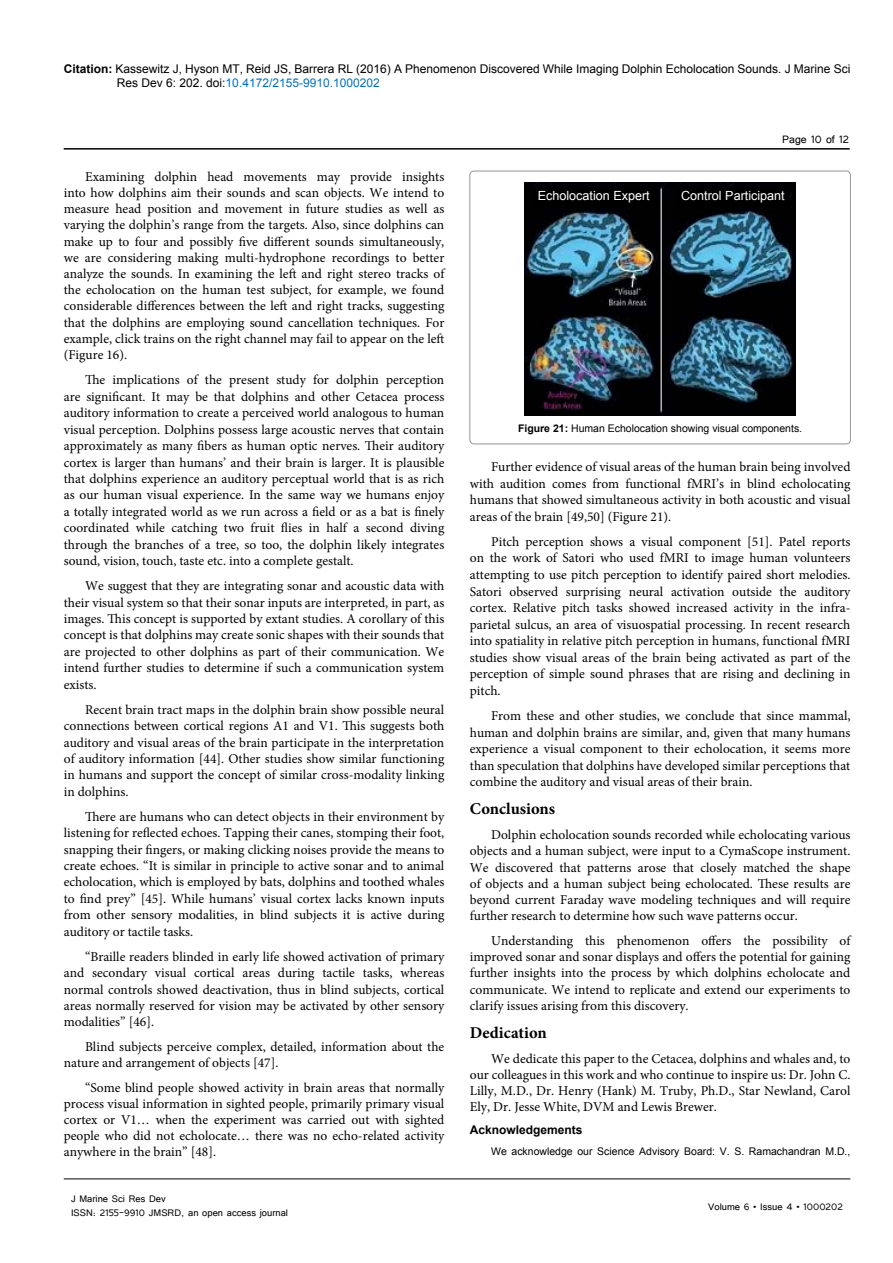
<style>
.page{position:relative;width:893px;height:1263px;background:#fff}
.page>*{position:absolute;margin:0;border:0;box-sizing:border-box;transform-origin:0 0}
.t1{font:700 16.5px "Minion Pro";color:#000}
.t2{font:13.5px/16.5px "Minion Pro";color:#000;text-align:justify}
.t3{font:13.5px "Tunga";color:#000}
.t4{font:12.6px "Arial";color:#fff}
.t5{font:12px/14.4px "Arial";color:#000}
.t6{font:12px/14.4px "Tunga";color:#000}
.t7{font:700 12px "Arial";color:#000}
.t8{font:10.5px "Arial";color:#000}
.s1{font-weight:700}
.s2{color:#0072bc}
</style>
<div class="page">
<hr style="left:64px;top:148px;width:786px;height:2px;background:#000">
<hr style="left:64px;top:1179px;width:786px;height:1px;background:#000">
<div style="left:470px;top:171px;width:380px;height:273px;border:1px solid #939598;border-radius:4px"></div>
<img style="left:525px;top:183px;width:270px;height:233px">
<div style="left:676px;top:187px;width:112px;height:19px;background:#000001"></div>
<div style="left:534px;top:187px;width:122px;height:21px;background:#000001"></div>
<p class="t5" style="left:117px;top:61px;width:735px;text-indent:-53px"><span class="s1">Citation:</span> Kassewitz J, Hyson MT, Reid JS, Barrera RL (2016) A Phenomenon Discovered While Imaging Dolphin Echolocation Sounds. J Marine Sci<br>Res Dev 6: 202. doi:<span class="s2">10.4172/2155-9910.1000202</span></p>
<p class="t2" style="left:64px;top:168px;width:382px;text-indent:21px">Examining dolphin head movements may provide insights into how dolphins aim their sounds and scan objects. We intend to measure head position and movement in future studies as well as varying the dolphin’s range from the targets. Also, since dolphins can make up to four and possibly five different sounds simultaneously, we are considering making multi-hydrophone recordings to better analyze the sounds. In examining the left and right stereo tracks of the echolocation on the human test subject, for example, we found considerable differences between the left and right tracks, suggesting that the dolphins are employing sound cancellation techniques. For example, click trains on the right channel may fail to appear on the left (Figure 16).</p>
<p class="t2" style="left:64px;top:372px;width:382px;text-indent:21px">The implications of the present study for dolphin perception are significant. It may be that dolphins and other Cetacea process auditory information to create a perceived world analogous to human visual perception. Dolphins possess large acoustic nerves that contain approximately as many fibers as human optic nerves. Their auditory cortex is larger than humans’ and their brain is larger. It is plausible that dolphins experience an auditory perceptual world that is as rich as our human visual experience. In the same way we humans enjoy a totally integrated world as we run across a field or as a bat is finely coordinated while catching two fruit flies in half a second diving through the branches of a tree, so too, the dolphin likely integrates sound, vision, touch, taste etc. into a complete gestalt.</p>
<p class="t2" style="left:64px;top:578px;width:382px;text-indent:21px">We suggest that they are integrating sonar and acoustic data with their visual system so that their sonar inputs are interpreted, in part, as images. This concept is supported by extant studies. A corollary of this concept is that dolphins may create sonic shapes with their sounds that are projected to other dolphins as part of their communication. We intend further studies to determine if such a communication system exists.</p>
<p class="t2" style="left:64px;top:701px;width:382px;text-indent:21px">Recent brain tract maps in the dolphin brain show possible neural connections between cortical regions A1 and V1. This suggests both auditory and visual areas of the brain participate in the interpretation of auditory information [44]. Other studies show similar functioning in humans and support the concept of similar cross-modality linking in dolphins.</p>
<p class="t2" style="left:64px;top:808px;width:382px;text-indent:21px">There are humans who can detect objects in their environment by listening for reflected echoes. Tapping their canes, stomping their foot, snapping their fingers, or making clicking noises provide the means to create echoes. “It is similar in principle to active sonar and to animal echolocation, which is employed by bats, dolphins and toothed whales to find prey” [45]. While humans’ visual cortex lacks known inputs from other sensory modalities, in blind subjects it is active during auditory or tactile tasks.</p>
<p class="t2" style="left:64px;top:948px;width:382px;text-indent:21px">“Braille readers blinded in early life showed activation of primary and secondary visual cortical areas during tactile tasks, whereas normal controls showed deactivation, thus in blind subjects, cortical areas normally reserved for vision may be activated by other sensory modalities” [46].</p>
<p class="t2" style="left:64px;top:1038px;width:382px;text-indent:21px">Blind subjects perceive complex, detailed, information about the nature and arrangement of objects [47].</p>
<p class="t2" style="left:64px;top:1079px;width:382px;text-indent:21px">“Some blind people showed activity in brain areas that normally process visual information in sighted people, primarily primary visual cortex or V1… when the experiment was carried out with sighted people who did not echolocate… there was no echo-related activity anywhere in the brain” [48].</p>
<p class="t6" style="left:71px;top:1190px;width:218px">J Marine Sci Res Dev<br>ISSN: 2155-9910 JMSRD, an open access journal</p>
<p class="t3" style="left:782px;top:131px;width:68px">Page 10 of 12</p>
<p class="t4" style="left:538px;top:188px;width:114px">Echolocation Expert</p>
<p class="t4" style="left:681px;top:188px;width:105px">Control Participant</p>
<p class="t8" style="left:518px;top:421px;width:286px"><span class="s1">Figure 21:</span> Human Echolocation showing visual components.</p>
<p class="t2" style="left:470px;top:458px;width:382px;text-indent:21px">Further evidence of visual areas of the human brain being involved with audition comes from functional fMRI’s in blind echolocating humans that showed simultaneous activity in both acoustic and visual areas of the brain [49,50] (Figure 21).</p>
<p class="t2" style="left:470px;top:533px;width:382px;text-indent:21px">Pitch perception shows a visual component [51]. Patel reports on the work of Satori who used fMRI to image human volunteers attempting to use pitch perception to identify paired short melodies.<br>Satori observed surprising neural activation outside the auditory cortex. Relative pitch tasks showed increased activity in the infra&shy;parietal sulcus, an area of visuospatial processing. In recent research into spatiality in relative pitch perception in humans, functional fMRI studies show visual areas of the brain being activated as part of the perception of simple sound phrases that are rising and declining in pitch.</p>
<p class="t2" style="left:470px;top:707px;width:382px;text-indent:21px">From these and other studies, we conclude that since mammal, human and dolphin brains are similar, and, given that many humans experience a visual component to their echolocation, it seems more than speculation that dolphins have developed similar perceptions that combine the auditory and visual areas of their brain.</p>
<p class="t1" style="left:470px;top:797px;width:87px">Conclusions</p>
<p class="t2" style="left:470px;top:827px;width:382px;text-indent:21px">Dolphin echolocation sounds recorded while echolocating various objects and a human subject, were input to a CymaScope instrument.<br>We discovered that patterns arose that closely matched the shape of objects and a human subject being echolocated. These results are beyond current Faraday wave modeling techniques and will require further research to determine how such wave patterns occur.</p>
<p class="t2" style="left:470px;top:932px;width:382px;text-indent:21px">Understanding this phenomenon offers the possibility of improved sonar and sonar displays and offers the potential for gaining further insights into the process by which dolphins echolocate and communicate. We intend to replicate and extend our experiments to clarify issues arising from this discovery.</p>
<p class="t1" style="left:470px;top:1021px;width:78px">Dedication</p>
<p class="t2" style="left:470px;top:1050px;width:382px;text-indent:21px">We dedicate this paper to the Cetacea, dolphins and whales and, to our colleagues in this work and who continue to inspire us: Dr. John C.<br>Lilly, M.D., Dr. Henry (Hank) M. Truby, Ph.D., Star Newland, Carol Ely, Dr. Jesse White, DVM and Lewis Brewer.</p>
<p class="t7" style="left:470px;top:1122px;width:114px">Acknowledgements</p>
<p class="t8" style="left:491px;top:1145px;width:361px">We acknowledge our Science Advisory Board: V. S. Ramachandran M.D.,</p>
<p class="t6" style="left:708px;top:1199px;width:136px">Volume 6 • Issue 4 • 1000202</p>
</div>
